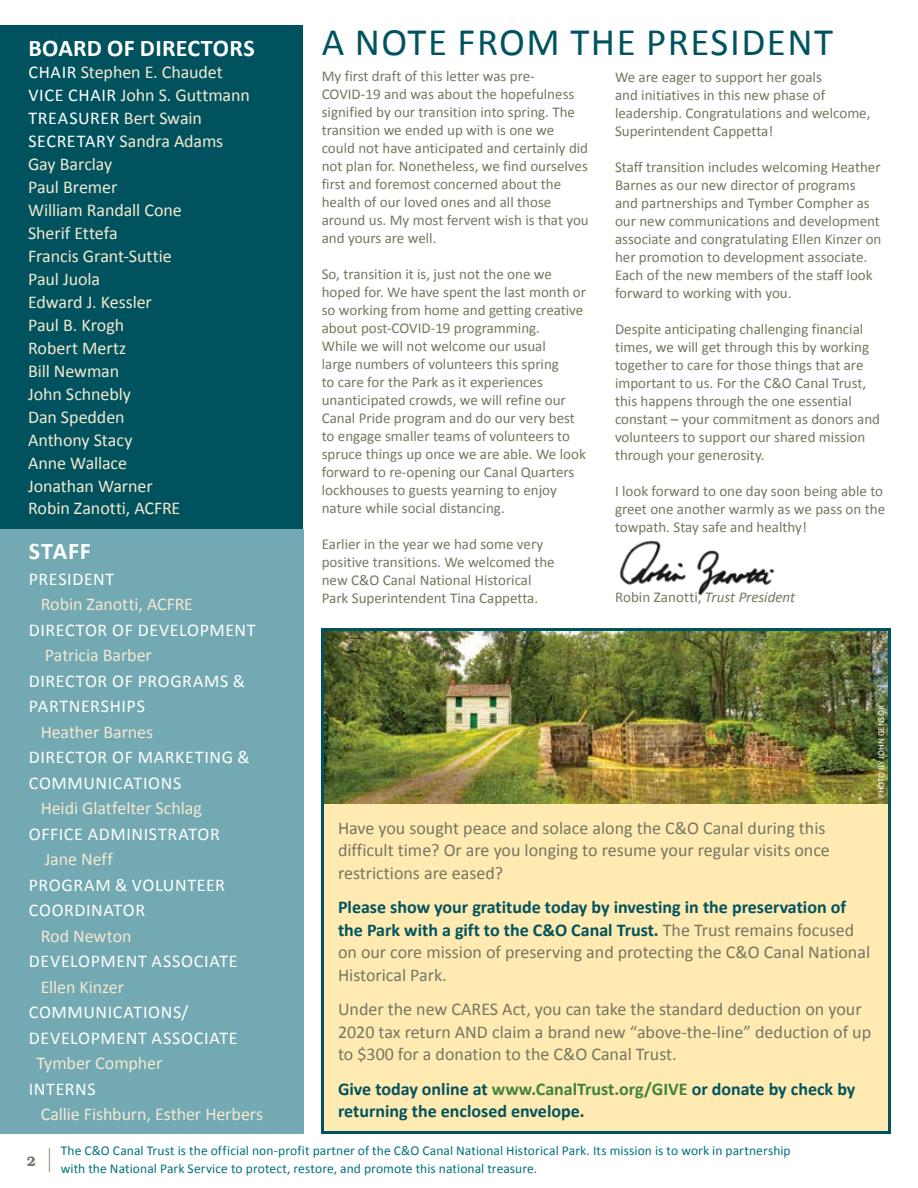
<style>
.page{position:relative;width:918px;height:1188px;background:#fff}
.page>*{position:absolute;margin:0;border:0;box-sizing:border-box;transform-origin:0 0}
.t1{font:39px "Calibri";letter-spacing:.04em;color:#00535e}
.t2{font:700 24px "Calibri";letter-spacing:.01em;color:#fff}
.t3{font:18px/22.5px "Calibri";color:#767662}
.t4{font:18px/23px "Calibri";letter-spacing:-.005em;color:#f4e9d1}
.t5{font:18px/25.5px "Calibri";letter-spacing:.035em;color:#fff}
.t6{font:700 18px/22.5px "Calibri";color:#00535e}
.t7{font:15px/18px "Calibri";color:#767662}
.t8{font:italic 15px "Calibri";letter-spacing:-.005em;color:#767662}
.t9{font:13.5px/18px "Calibri";letter-spacing:.005em;color:#00727d}
.t10{font:600 13.5px "Bookman";color:#767662}
.t11{font:9px "Calibri";color:#fff}
.s1{color:#fff}
.s2{font-style:normal}
.s3{font-weight:700;color:#00535e}
.s4{color:#40833e}
.s5{font-family:"Calibri";font-weight:400;font-size:27px}
</style>
<div class="page">
<div style="left:321px;top:629px;width:570px;height:505px;background:#ffeab1"></div>
<div style="left:0;top:26px;width:303px;height:508px;background:#00535e"></div>
<div style="left:0;top:530px;width:304px;height:604px;background:#73a9b2"></div>
<img style="left:619px;top:540px;width:156px;height:56px">
<img style="left:325px;top:632px;width:562px;height:172px">
<div style="left:321px;top:628px;width:570px;height:506px;border:3px solid #00535e"></div>
<h2 class="t2" style="left:29px;top:32px;width:228px">BOARD OF DIRECTORS</h2>
<h1 class="t1" style="left:322px;top:17px;width:513px">A NOTE FROM THE PRESIDENT</h1>
<p class="t4" style="left:28px;top:61px;width:223px"><span class="s1">CHAIR</span> Stephen E. Chaudet<br><span class="s1">VICE CHAIR</span> John S. Guttmann<br><span class="s1">TREASURER</span> Bert Swain<br><span class="s1">SECRETARY</span> Sandra Adams<br>Gay Barclay<br>Paul Bremer<br>William Randall Cone<br>Sherif Ettefa<br>Francis Grant-Suttie<br>Paul Juola<br>Edward J. Kessler<br>Paul B. Krogh<br>Robert Mertz<br>Bill Newman<br>John Schnebly<br>Dan Spedden<br>Anthony Stacy<br>Anne Wallace<br>Jonathan Warner<br>Robin Zanotti, ACFRE</p>
<h2 class="t2" style="left:29px;top:536px;width:63px">STAFF</h2>
<p class="t5" style="left:29px;top:566px;width:87px">PRESIDENT</p>
<p class="t4" style="left:41px;top:593px;width:154px">Robin Zanotti, ACFRE</p>
<p class="t5" style="left:29px;top:617px;width:228px">DIRECTOR OF DEVELOPMENT</p>
<p class="t4" style="left:45px;top:644px;width:109px">Patricia Barber</p>
<p class="t5" style="left:29px;top:668px;width:218px">DIRECTOR OF PROGRAMS &amp;<br>PARTNERSHIPS</p>
<p class="t4" style="left:41px;top:720px;width:114px">Heather Barnes</p>
<p class="t5" style="left:29px;top:744px;width:222px">DIRECTOR OF MARKETING &amp;<br>COMMUNICATIONS</p>
<p class="t4" style="left:41px;top:797px;width:163px">Heidi Glatfelter Schlag</p>
<p class="t5" style="left:29px;top:821px;width:193px">OFFICE ADMINISTRATOR</p>
<p class="t4" style="left:45px;top:848px;width:70px">Jane Neff</p>
<p class="t5" style="left:29px;top:872px;width:198px">PROGRAM &amp; VOLUNTEER<br>COORDINATOR</p>
<p class="t4" style="left:41px;top:924px;width:92px">Rod Newton</p>
<p class="t5" style="left:29px;top:948px;width:210px">DEVELOPMENT ASSOCIATE</p>
<p class="t4" style="left:41px;top:975px;width:85px">Ellen Kinzer</p>
<p class="t5" style="left:29px;top:999px;width:210px">COMMUNICATIONS/<br>DEVELOPMENT ASSOCIATE</p>
<p class="t4" style="left:37px;top:1052px;width:127px">Tymber Compher</p>
<p class="t5" style="left:29px;top:1076px;width:68px">INTERNS</p>
<p class="t4" style="left:41px;top:1103px;width:224px">Callie Fishburn, Esther Herbers</p>
<p class="t7" style="left:322px;top:67px;width:269px">My first draft of this letter was pre-COVID-19 and was about the hopefulness signified by our transition into spring. The transition we ended up with is one we could not have anticipated and certainly did not plan for. Nonetheless, we find ourselves first and foremost concerned about the health of our loved ones and all those around us. My most fervent wish is that you and yours are well.</p>
<p class="t7" style="left:322px;top:265px;width:266px">So, transition it is, just not the one we hoped for. We have spent the last month or so working from home and getting creative about post-COVID-19 programming.<br>While we will not welcome our usual<br>large numbers of volunteers this spring<br>to care for the Park as it experiences unanticipated crowds, we will refine our Canal Pride program and do our very best to engage smaller teams of volunteers to spruce things up once we are able. We look forward to re-opening our Canal Quarters lockhouses to guests yearning to enjoy nature while social distancing.</p>
<p class="t7" style="left:322px;top:535px;width:235px">Earlier in the year we had some very positive transitions. We welcomed the new C&amp;O Canal National Historical Park Superintendent Tina Cappetta.</p>
<p class="t7" style="left:615px;top:68px;width:257px">We are eager to support her goals<br>and initiatives in this new phase of leadership. Congratulations and welcome, Superintendent Cappetta!</p>
<p class="t7" style="left:615px;top:158px;width:268px">Staff transition includes welcoming Heather Barnes as our new director of programs and partnerships and Tymber Compher as our new communications and development associate and congratulating Ellen Kinzer on her promotion to development associate.<br>Each of the new members of the staff look forward to working with you.</p>
<p class="t7" style="left:615px;top:320px;width:267px">Despite anticipating challenging financial times, we will get through this by working together to care for those things that are important to us. For the C&amp;O Canal Trust, this happens through the one essential constant – your commitment as donors and volunteers to support our shared mission through your generosity.</p>
<p class="t7" style="left:615px;top:482px;width:272px">I look forward to one day soon being able to greet one another warmly as we pass on the towpath. Stay safe and healthy!</p>
<p class="t8" style="left:615px;top:587px;width:182px"><span class="s2">Robin Zanotti,</span> Trust President</p>
<p class="t11" style="left:876px;top:798px;width:94px;rotate:-90deg">PHOTO BY JOHN GENSOR</p>
<p class="t3" style="left:338px;top:817px;width:493px">Have you sought peace and solace along the C&amp;O Canal during this difficult time? Or are you longing to resume your regular visits once restrictions are eased?</p>
<p class="t3" style="left:338px;top:896px;width:534px"><span class="s3">Please show your gratitude today by investing in the preservation of the Park with a gift to the C&amp;O Canal Trust.</span> The Trust remains focused on our core mission of preserving and protecting the C&amp;O Canal National Historical Park.</p>
<p class="t3" style="left:338px;top:998px;width:535px">Under the new CARES Act, you can take the standard deduction on your<br>2020 tax return AND claim a brand new “above-the-line” deduction of up to $300 for a donation to the C&amp;O Canal Trust.</p>
<p class="t6" style="left:338px;top:1078px;width:519px">Give today online at <span class="s4">www.CanalTrust.org/GIVE</span> or donate by check by returning the enclosed envelope.</p>
<p class="t10" style="left:27px;top:1153px;width:26px">2 <span class="s5">|</span></p>
<p class="t9" style="left:61px;top:1141px;width:732px">The C&amp;O Canal Trust is the official non-profit partner of the C&amp;O Canal National Historical Park. Its mission is to work in partnership with the National Park Service to protect, restore, and promote this national treasure.</p>
</div>
